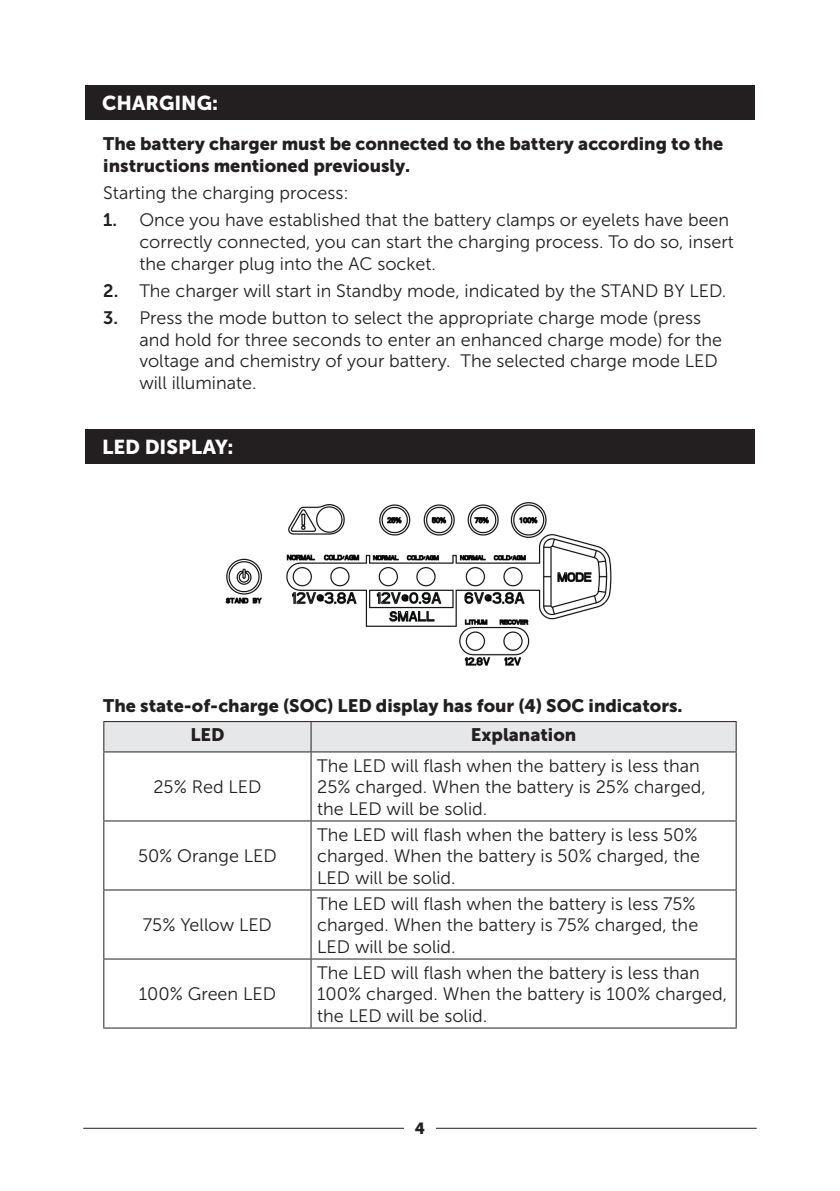
<style>
.page{position:relative;width:840px;height:1191px;background:#fff}
.page>*{position:absolute;margin:0;border:0;box-sizing:border-box;transform-origin:0 0}
.t1{font:20px "Museo Sans 900";color:#fff}
.t2{font:18px/21.6px "Museo Sans 300";color:#231f20}
.t3{font:18px/21.6px "Museo Sans 900";color:#231f20}
.t4{font:16px "Museo Sans 900";color:#231f20}
.s1{font-family:"Museo Sans 700"}
</style>
<div class="page">
<hr style="left:83px;top:1128px;width:321px;height:1px;background:#231f20">
<hr style="left:436px;top:1128px;width:320px;height:1px;background:#231f20">
<div style="left:85px;top:85px;width:669px;height:35px;background:#231f20"></div>
<div style="left:85px;top:429px;width:669px;height:34px;background:#231f20"></div>
<img style="left:225px;top:502px;width:387px;height:164px">
<svg style="left:103px;top:721px;width:633px;height:30px;background:#dedfe1"></svg>
<hr style="left:103px;top:751px;width:208px;height:1px;background:#231f20">
<hr style="left:103px;top:752px;width:1px;height:68px;background:#231f20">
<hr style="left:311px;top:751px;width:425px;height:1px;background:#231f20">
<hr style="left:310px;top:752px;width:1px;height:68px;background:#231f20">
<hr style="left:735px;top:752px;width:1px;height:68px;background:#231f20">
<hr style="left:103px;top:820px;width:208px;height:1px;background:#231f20">
<hr style="left:103px;top:821px;width:1px;height:68px;background:#231f20">
<hr style="left:311px;top:820px;width:425px;height:1px;background:#231f20">
<hr style="left:310px;top:821px;width:1px;height:68px;background:#231f20">
<hr style="left:735px;top:821px;width:1px;height:68px;background:#231f20">
<hr style="left:103px;top:889px;width:208px;height:1px;background:#231f20">
<hr style="left:103px;top:890px;width:1px;height:68px;background:#231f20">
<hr style="left:311px;top:889px;width:425px;height:1px;background:#231f20">
<hr style="left:310px;top:890px;width:1px;height:68px;background:#231f20">
<hr style="left:735px;top:890px;width:1px;height:68px;background:#231f20">
<hr style="left:103px;top:958px;width:208px;height:1px;background:#231f20">
<hr style="left:103px;top:959px;width:1px;height:68px;background:#231f20">
<hr style="left:311px;top:958px;width:425px;height:1px;background:#231f20">
<hr style="left:310px;top:959px;width:1px;height:68px;background:#231f20">
<hr style="left:735px;top:959px;width:1px;height:68px;background:#231f20">
<hr style="left:103px;top:1027px;width:208px;height:1px;background:#231f20">
<hr style="left:311px;top:1027px;width:425px;height:1px;background:#231f20">
<p class="t1" style="left:102px;top:92px;width:117px">CHARGING:</p>
<p class="t3" style="left:103px;top:133px;width:621px">The battery charger must be connected to the battery according to the instructions mentioned previously.</p>
<p class="t2" style="left:103px;top:182px;width:247px">Starting the charging process:</p>
<p class="t2" style="left:139px;top:210px;width:595px;text-indent:-36px"><span class="s1">1.</span> Once you have established that the battery clamps or eyelets have been correctly connected, you can start the charging process. To do so, insert the charger plug into the AC socket.</p>
<p class="t2" style="left:103px;top:280px;width:624px"><span class="s1">2.</span> The charger will start in Standby mode, indicated by the STAND BY LED.</p>
<p class="t2" style="left:139px;top:307px;width:584px;text-indent:-36px"><span class="s1">3.</span> Press the mode button to select the appropriate charge mode (press and hold for three seconds to enter an enhanced charge mode) for the voltage and chemistry of your battery. The selected charge mode LED will illuminate.</p>
<p class="t1" style="left:102px;top:435px;width:133px">LED DISPLAY:</p>
<p class="t3" style="left:103px;top:695px;width:580px">The state-of-charge (SOC) LED display has four (4) SOC indicators.</p>
<p class="t3" style="left:190px;top:724px;width:36px">LED</p>
<p class="t3" style="left:470px;top:724px;width:107px">Explanation</p>
<p class="t2" style="left:153px;top:776px;width:109px">25% Red LED</p>
<p class="t2" style="left:317px;top:754px;width:390px">The LED will flash when the battery is less than<br>25% charged. When the battery is 25% charged, the LED will be solid.</p>
<p class="t2" style="left:138px;top:845px;width:140px">50% Orange LED</p>
<p class="t2" style="left:143px;top:914px;width:130px">75% Yellow LED</p>
<p class="t2" style="left:139px;top:983px;width:139px">100% Green LED</p>
<p class="t2" style="left:317px;top:823px;width:384px">The LED will flash when the battery is less 50% charged. When the battery is 50% charged, the<br>LED will be solid.</p>
<p class="t2" style="left:317px;top:892px;width:382px">The LED will flash when the battery is less 75% charged. When the battery is 75% charged, the<br>LED will be solid.</p>
<p class="t2" style="left:317px;top:961px;width:411px">The LED will flash when the battery is less than<br>100% charged. When the battery is 100% charged, the LED will be solid.</p>
<p class="t4" style="left:414px;top:1119px;width:12px">4</p>
</div>
